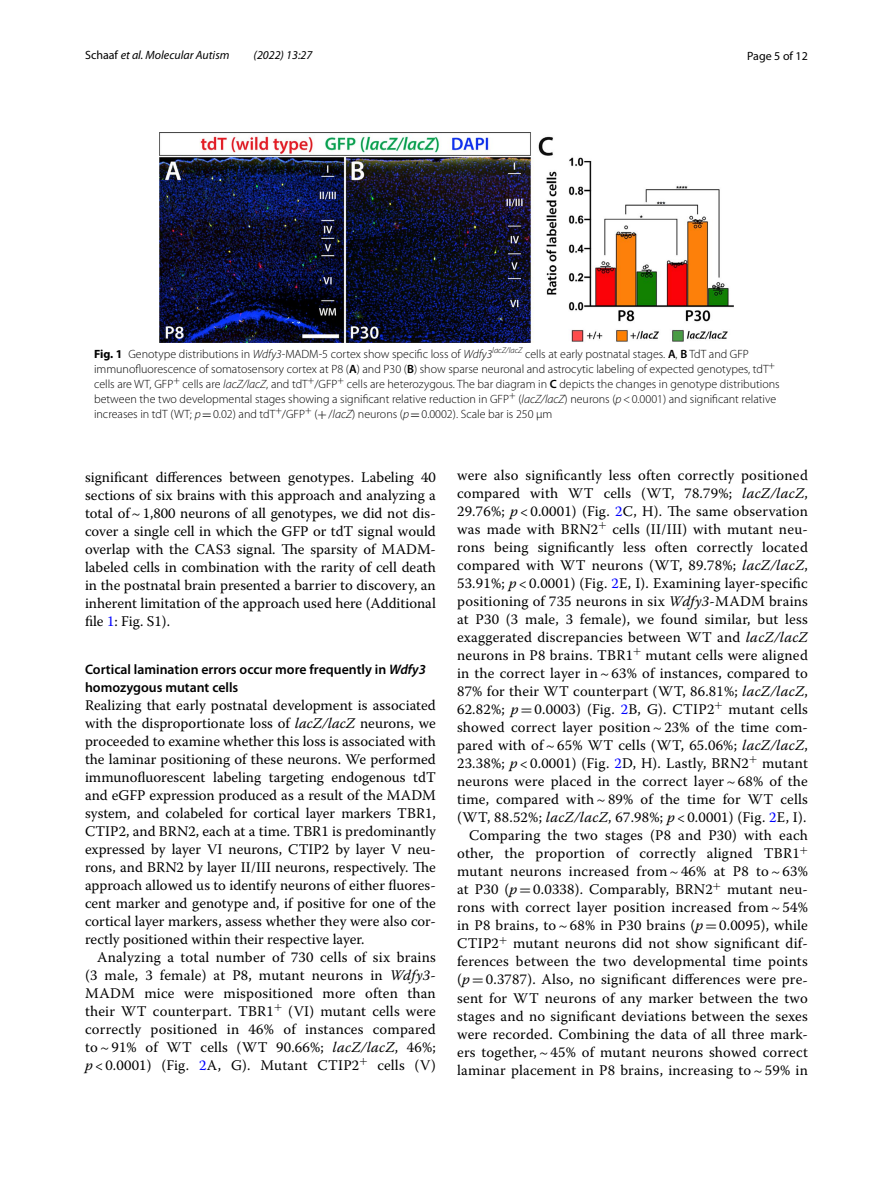
<style>
.page{position:relative;width:893px;height:1187px;background:#fff}
.page>*{position:absolute;margin:0;border:0;box-sizing:border-box;transform-origin:0 0}
.t1{font:14.7px/18px "Warnock Pro";letter-spacing:.015em;color:#000;text-align:justify}
.t2{font:600 13.8px/18px "Myriad Pro";color:#000}
.t3{font:300 12px/15px "Myriad Pro";color:#000}
.t4{font:italic 12px "Myriad Pro";color:#000}
.t5{font:12px "Myriad Pro";color:#000}
.s1{font-style:normal}
.s2{font-weight:700}
.s3{font-style:italic}
.s4{font-weight:600}
.s5{font-family:"MTSY";font-weight:400}
.s6{color:#00f}
.s7{font-family:"MTSY"}
</style>
<div class="page">
<img style="left:159px;top:133px;width:574px;height:209px">
<p class="t4" style="left:85px;top:48px;width:146px"><span class="s1">Schaaf</span> et al. Molecular Autism</p>
<p class="t4" style="left:254px;top:48px;width:60px">(2022) 13:27</p>
<p class="t5" style="left:747px;top:48px;width:62px">Page 5 of 12</p>
<p class="t3" style="left:94px;top:346px;width:687px"><span class="s2">Fig. 1</span> Genotype distributions in <span class="s3">Wdfy3</span>-MADM-5 cortex show specific loss of <span class="s3">Wdfy3</span><sup>lacZ/lacZ</sup> cells at early postnatal stages. <span class="s4">A</span>, <span class="s4">B</span> TdT and GFP immunofluorescence of somatosensory cortex at P8 (<span class="s4">A</span>) and P30 (<span class="s4">B</span>) show sparse neuronal and astrocytic labeling of expected genotypes, tdT<sup>+ </sup>cells are WT, GFP<sup>+</sup> cells are <span class="s3">lacZ/lacZ</span>, and tdT<sup>+</sup>/GFP<sup>+</sup> cells are heterozygous. The bar diagram in <span class="s4">C</span> depicts the changes in genotype distributions between the two developmental stages showing a significant relative reduction in GFP<sup>+</sup> (<span class="s3">lacZ/lacZ</span>) neurons (<span class="s3">p</span>&lt;0.0001) and significant relative increases in tdT (WT; <span class="s3">p</span><span class="s5">=</span>0.02) and tdT<sup>+</sup>/GFP<sup>+</sup> (<span class="s5">+</span>/<span class="s3">lacZ</span>) neurons (<span class="s3">p</span><span class="s5">=</span>0.0002). Scale bar is 250 μm</p>
<p class="t1" style="left:85px;top:468px;width:352px">significant differences between genotypes. Labeling 40 sections of six brains with this approach and analyzing a total of~1,800 neurons of all genotypes, we did not dis&shy;cover a single cell in which the GFP or tdT signal would overlap with the CAS3 signal. The sparsity of MADM&shy;labeled cells in combination with the rarity of cell death in the postnatal brain presented a barrier to discovery, an inherent limitation of the approach used here (Additional file <span class="s6">1</span>: Fig. S1).</p>
<p class="t2" style="left:85px;top:659px;width:342px">Cortical lamination errors occur more frequently in <span class="s3">Wdfy3 </span>homozygous mutant cells</p>
<p class="t1" style="left:85px;top:695px;width:352px">Realizing that early postnatal development is associated with the disproportionate loss of <span class="s3">lacZ/lacZ</span> neurons, we proceeded to examine whether this loss is associated with the laminar positioning of these neurons. We performed immunofluorescent labeling targeting endogenous tdT and eGFP expression produced as a result of the MADM system, and colabeled for cortical layer markers TBR1, CTIP2, and BRN2, each at a time. TBR1 is predominantly expressed by layer VI neurons, CTIP2 by layer V neu&shy;rons, and BRN2 by layer II/III neurons, respectively. The approach allowed us to identify neurons of either fluores&shy;cent marker and genotype and, if positive for one of the cortical layer markers, assess whether they were also cor&shy;rectly positioned within their respective layer.</p>
<p class="t1" style="left:85px;top:947px;width:352px;text-indent:12px">Analyzing a total number of 730 cells of six brains (3 male, 3 female) at P8, mutant neurons in <span class="s3">Wdfy3</span>- MADM mice were mispositioned more often than their WT counterpart. TBR1<sup>+</sup> (VI) mutant cells were correctly positioned in 46% of instances compared to~91% of WT cells (WT 90.66%; <span class="s3">lacZ/lacZ</span>, 46%; <span class="s3">p</span> &lt; 0.0001) (Fig. <span class="s6">2</span>A, G). Mutant CTIP2<sup>+</sup> cells (V)</p>
<p class="t1" style="left:457px;top:466px;width:352px;text-align:right">were also significantly less often correctly positioned compared with WT cells (WT, 78.79%; <span class="s3">lacZ/lacZ</span>, 29.76%; <span class="s3">p</span> &lt; 0.0001) (Fig. <span class="s6">2</span>C, H). The same observation was made with BRN2<sup>+</sup> cells (II/III) with mutant neu&shy;rons being significantly less often correctly located compared with WT neurons (WT, 89.78%; <span class="s3">lacZ/lacZ</span>, 53.91%; <span class="s3">p</span> &lt; 0.0001) (Fig. <span class="s6">2</span>E, I). Examining layer-specific positioning of 735 neurons in six <span class="s3">Wdfy3</span>-MADM brains at P30 (3 male, 3 female), we found similar, but less exaggerated discrepancies between WT and <span class="s3">lacZ/lacZ </span>neurons in P8 brains. TBR1<sup>+</sup> mutant cells were aligned in the correct layer in~63% of instances, compared to 87% for their WT counterpart (WT, 86.81%; <span class="s3">lacZ/lacZ</span>, 62.82%; <span class="s3">p</span><span class="s7">=</span>0.0003) (Fig. <span class="s6">2</span>B, G). CTIP2<sup>+</sup> mutant cells showed correct layer position~23% of the time com&shy;pared with of~65% WT cells (WT, 65.06%; <span class="s3">lacZ/lacZ</span>, 23.38%; <span class="s3">p</span> &lt; 0.0001) (Fig. <span class="s6">2</span>D, H). Lastly, BRN2<sup>+</sup> mutant neurons were placed in the correct layer~68% of the time, compared with~89% of the time for WT cells (WT, 88.52%; <span class="s3">lacZ/lacZ</span>, 67.98%; <span class="s3">p</span> &lt; 0.0001) (Fig. <span class="s6">2</span>E, I).<br>Comparing the two stages (P8 and P30) with each other, the proportion of correctly aligned TBR1<sup>+ </sup>mutant neurons increased from ~46% at P8 to~63% at P30 (<span class="s3">p</span><span class="s7">=</span>0.0338). Comparably, BRN2<sup>+</sup> mutant neu&shy;rons with correct layer position increased from ~54% in P8 brains, to~68% in P30 brains (<span class="s3">p</span><span class="s7">=</span>0.0095), while CTIP2<sup>+</sup> mutant neurons did not show significant dif&shy;ferences between the two developmental time points (<span class="s3">p</span><span class="s7">=</span>0.3787). Also, no significant differences were pre&shy;sent for WT neurons of any marker between the two stages and no significant deviations between the sexes were recorded. Combining the data of all three mark&shy;ers together,~45% of mutant neurons showed correct laminar placement in P8 brains, increasing to~59% in</p>
</div>
